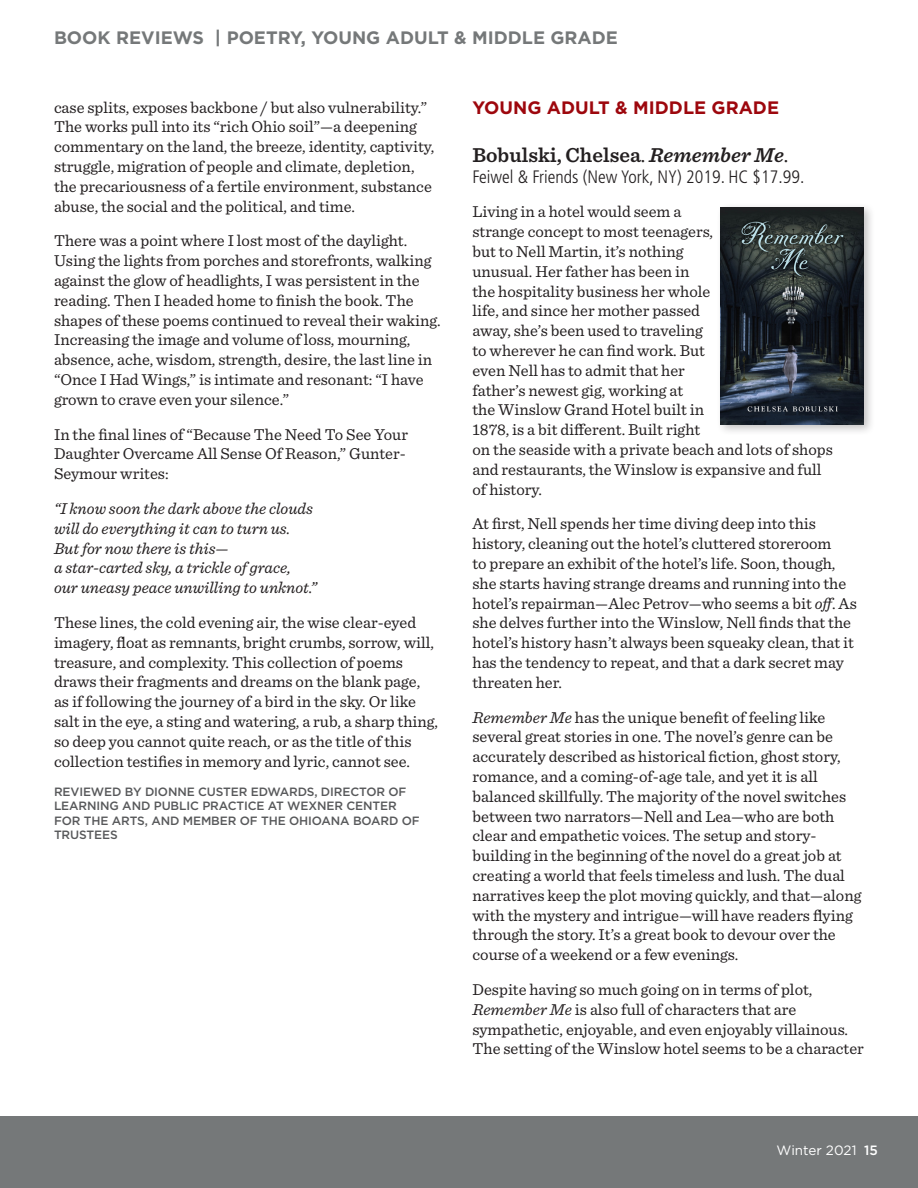
<style>
.page{position:relative;width:918px;height:1188px;background:#fff}
.page>*{position:absolute;margin:0;border:0;box-sizing:border-box;transform-origin:0 0}
.t1{font:600 21px "Sentinel";color:#231f20}
.Book_Review_Type{font:700 18px "Gotham";color:#757879}
.t2{font:300 condensed 18px "Frutiger LT Std";color:#231f20}
.Book_Review_Title{font:700 18px "Gotham";color:#9d070d}
.t3{font:16.5px/19.8px "Sentinel";color:#231f20}
.t4{font:italic 16.5px/19.8px "Sentinel";color:#231f20}
.t5{font:13.5px "Gotham";color:#fff}
.Book_Review_Reviewed_by{font:500 12px/14.4px "Gotham";letter-spacing:-.01em;color:#57585a}
.s1{font-weight:400}
.s2{font-style:italic}
.s3{font-weight:500}
</style>
<div class="page">
<div style="left:0;top:1116px;width:918px;height:72px;background:#757879"></div>
<div style="left:716px;top:202px;width:160px;height:234px;background:#231f20;opacity:.27"></div>
<img style="left:721px;top:207px;width:143px;height:218px">
<p class="Book_Review_Type" style="left:54px;top:26px;width:565px">BOOK REVIEWS | POETRY, YOUNG ADULT &amp; MIDDLE GRADE</p>
<p class="t3" style="left:54px;top:96px;width:382px">case splits, exposes backbone / but also vulnerability.” The works pull into its “rich Ohio soil”—a deepening commentary on the land, the breeze, identity, captivity, struggle, migration of people and climate, depletion, the precariousness of a fertile environment, substance abuse, the social and the political, and time.</p>
<p class="t3" style="left:54px;top:230px;width:388px">There was a point where I lost most of the daylight.<br>Using the lights from porches and storefronts, walking against the glow of headlights, I was persistent in the reading. Then I headed home to finish the book. The shapes of these poems continued to reveal their waking.<br>Increasing the image and volume of loss, mourning, absence, ache, wisdom, strength, desire, the last line in “Once I Had Wings,” is intimate and resonant: “I have grown to crave even your silence.”</p>
<p class="t3" style="left:54px;top:423px;width:356px">In the final lines of “Because The Need To See Your<br>Daughter Overcame All Sense Of Reason,” Gunter-<br>Seymour writes:</p>
<p class="t4" style="left:54px;top:498px;width:265px">“I know soon the dark above the clouds will do everything it can to turn us.<br>But for now there is this—<br>a star-carted sky, a trickle of grace, our uneasy peace unwilling to unknot.”</p>
<p class="t3" style="left:54px;top:612px;width:386px">These lines, the cold evening air, the wise clear-eyed imagery, float as remnants, bright crumbs, sorrow, will, treasure, and complexity. This collection of poems draws their fragments and dreams on the blank page, as if following the journey of a bird in the sky. Or like salt in the eye, a sting and watering, a rub, a sharp thing, so deep you cannot quite reach, or as the title of this collection testifies in memory and lyric, cannot see.</p>
<p class="Book_Review_Reviewed_by" style="left:54px;top:784px;width:367px">REVIEWED BY DIONNE CUSTER EDWARDS, DIRECTOR OF LEARNING AND PUBLIC PRACTICE AT WEXNER CENTER FOR THE ARTS, AND MEMBER OF THE OHIOANA BOARD OF TRUSTEES</p>
<p class="Book_Review_Title" style="left:472px;top:95px;width:308px">YOUNG ADULT &amp; MIDDLE GRADE</p>
<p class="t1" style="left:472px;top:139px;width:317px">Bobulski, Chelsea<span class="s1">.</span> <span class="s2">Remember Me</span><span class="s1">.</span></p>
<p class="t2" style="left:472px;top:166px;width:333px">Feiwel &amp; Friends (New York, NY) 2019. HC $17.99.</p>
<p class="t3" style="left:472px;top:201px;width:362px">Living in a hotel would seem a<br>strange concept to most teenagers,<br>but to Nell Martin, it’s nothing<br>unusual. Her father has been in<br>the hospitality business her whole<br>life, and since her mother passed<br>away, she’s been used to traveling<br>to wherever he can find work. But<br>even Nell has to admit that her<br>father’s newest gig, working at<br>the Winslow Grand Hotel built in<br>1878, is a bit different. Built right<br>on the seaside with a private beach and lots of shops and restaurants, the Winslow is expansive and full of history.</p>
<p class="t3" style="left:472px;top:513px;width:386px">At first, Nell spends her time diving deep into this history, cleaning out the hotel’s cluttered storeroom<br>to prepare an exhibit of the hotel’s life. Soon, though, she starts having strange dreams and running into the hotel’s repairman—Alec Petrov—who seems a bit <span class="s2">off</span>. As she delves further into the Winslow, Nell finds that the hotel’s history hasn’t always been squeaky clean, that it has the tendency to repeat, and that a dark secret may threaten her.</p>
<p class="t3" style="left:472px;top:706px;width:391px"><span class="s2">Remember Me</span> has the unique benefit of feeling like several great stories in one. The novel’s genre can be accurately described as historical fiction, ghost story, romance, and a coming-of-age tale, and yet it is all balanced skillfully. The majority of the novel switches between two narrators—Nell and Lea—who are both clear and empathetic voices. The setup and story&shy;building in the beginning of the novel do a great job at creating a world that feels timeless and lush. The dual narratives keep the plot moving quickly, and that—along with the mystery and intrigue—will have readers flying through the story. It’s a great book to devour over the course of a weekend or a few evenings.</p>
<p class="t3" style="left:472px;top:979px;width:393px">Despite having so much going on in terms of plot, <span class="s2">Remember Me</span> is also full of characters that are sympathetic, enjoyable, and even enjoyably villainous.<br>The setting of the Winslow hotel seems to be a character</p>
<p class="t5" style="left:777px;top:1142px;width:103px">Winter 2021 <span class="s3">15</span></p>
</div>
